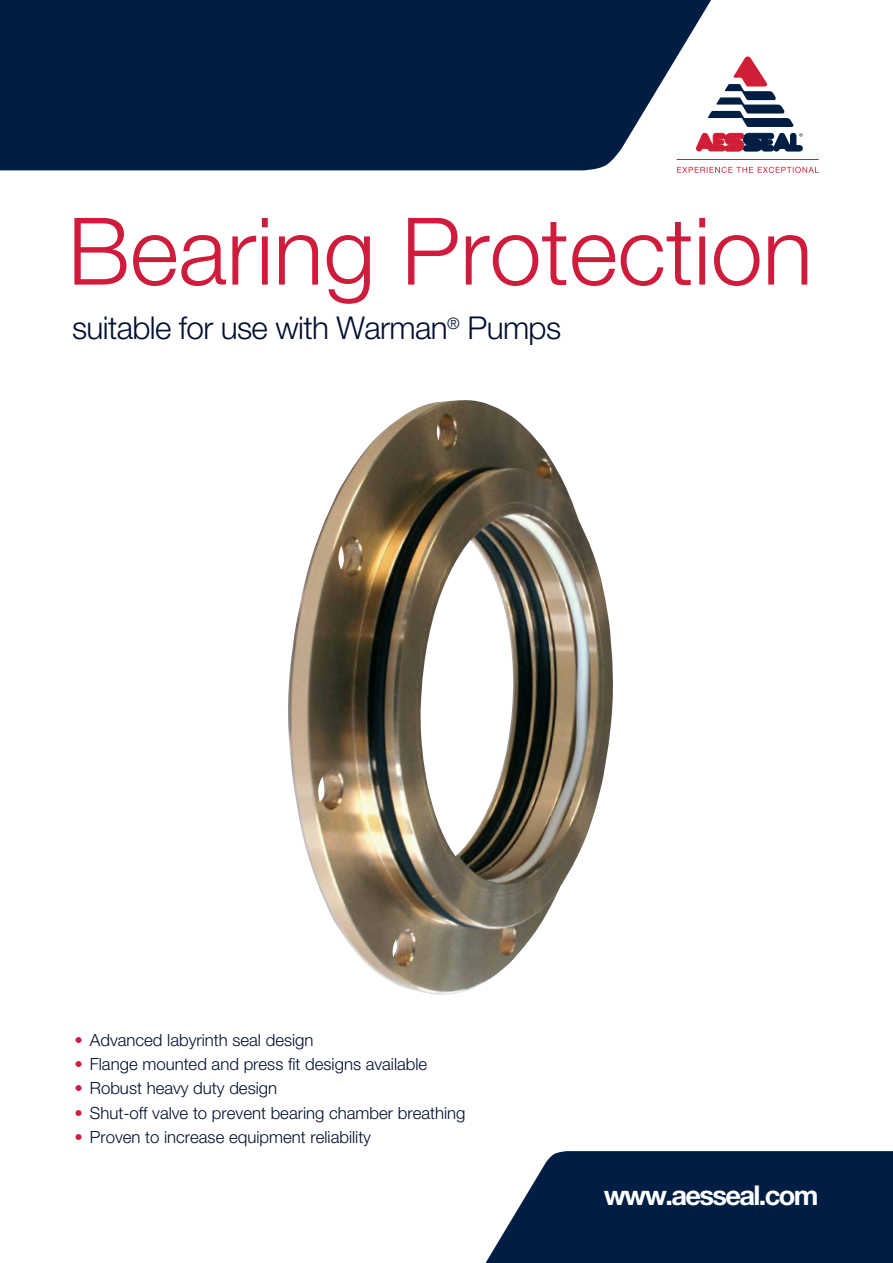
<style>
.page{position:relative;width:893px;height:1263px;background:#fff}
.page>*{position:absolute;margin:0;border:0;box-sizing:border-box;transform-origin:0 0}
.t1{font:300 93.3px "Helvetica Neue LTW1 G";color:#d01c3c}
.t2{font:300 31.5px "Helvetica Neue LTW1 G";letter-spacing:-.02em;color:#001030}
.t3{font:700 27.3px "Helvetica Neue LTW1 G";letter-spacing:-.06em;color:#fff}
.t4{font:300 16.8px "Helvetica Neue LTW1 G";color:#001030}
.s1{color:#d01c3c}
</style>
<div class="page">
<img style="left:288px;top:400px;width:325px;height:595px">
<svg style="left:485px;top:1151px;width:408px;height:112px;background:#153152"></svg>
<svg style="left:0;top:0;width:819px;height:170px;background:#233d5d"></svg>
<hr style="left:677px;top:159px;width:141px;height:1px;background:#d01e37">
<svg style="left:696px;top:133px;width:106px;height:18px;background:#79425d"></svg>
<svg style="left:677px;top:167px;width:142px;height:6px"></svg>
<svg style="left:708px;top:56px;width:86px;height:71px"></svg>
<h1 class="t1" style="left:68px;top:194px;width:747px">Bearing Protection</h1>
<h2 class="t2" style="left:72px;top:309px;width:491px">suitable for use with Warman<sup>®</sup> Pumps</h2>
<p class="t4" style="left:74px;top:1029px;width:241px"><span class="s1">•</span> Advanced labyrinth seal design</p>
<p class="t4" style="left:74px;top:1054px;width:354px"><span class="s1">•</span> Flange mounted and press fit designs available</p>
<p class="t4" style="left:74px;top:1078px;width:204px"><span class="s1">•</span> Robust heavy duty design</p>
<p class="t4" style="left:74px;top:1102px;width:393px"><span class="s1">•</span> Shut-off valve to prevent bearing chamber breathing</p>
<p class="t4" style="left:74px;top:1127px;width:298px"><span class="s1">•</span> Proven to increase equipment reliability</p>
<h3 class="t3" style="left:604px;top:1179px;width:216px">www.aesseal.com</h3>
</div>
